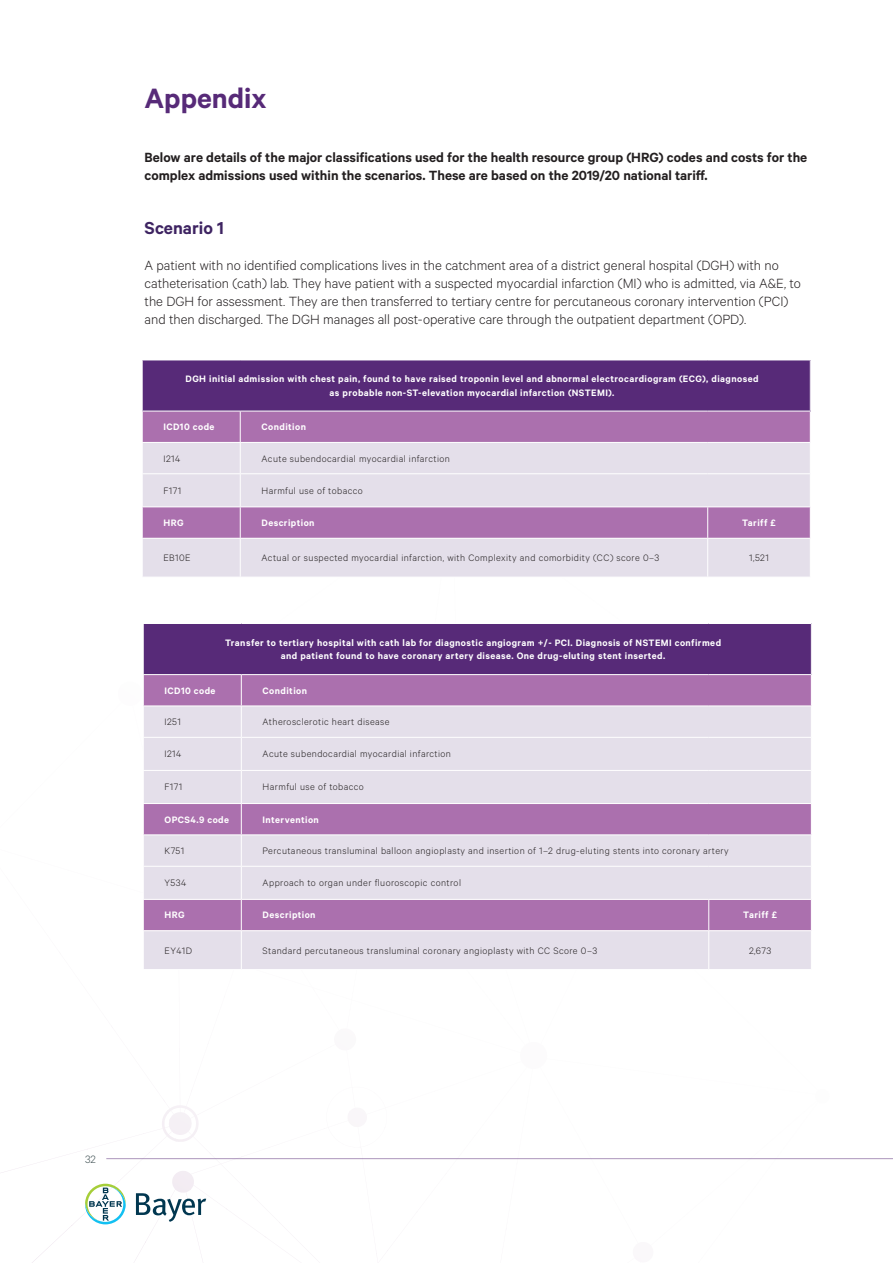
<style>
.page{position:relative;width:893px;height:1263px;background:#fff}
.page>*{position:absolute;margin:0;border:0;box-sizing:border-box;transform-origin:0 0}
.WHC-Heading-One-Sub{font:600 31.5px "Calibre";color:#572a78}
.WHC-Heading-Two-inte{font:600 19.5px "Calibre";color:#3e2462}
.WHC-Paragraph-normal{font:300 15px/18px "Calibre";color:#231f20}
.WHC-Paragraph-normal-2{font:600 15px/18px "Calibre";color:#231f20}
.Page_number{font:300 12px "Calibre";color:#425355}
.Table-normal-cell-co{font:300 10.5px "Calibre";letter-spacing:.04em;color:#231f20}
.Table-normal-cell-co-2{font:600 10.5px/13.5px "Calibre";letter-spacing:.04em;color:#fff;text-align:center}
</style>
<div class="page">
<img style="left:32px;top:1226px;width:39px;height:37px">
<img style="left:71px;top:1182px;width:47px;height:44px">
<img style="left:1px;top:1149px;width:87px;height:24px">
<hr style="left:106px;top:1158px;width:787px;height:1px;background:#572a78">
<svg style="left:85px;top:1184px;width:41px;height:40px"></svg>
<svg style="left:136px;top:1193px;width:70px;height:29px"></svg>
<div style="left:142px;top:360px;width:668px;height:51px;background:#572a78"></div>
<div style="left:143px;top:412px;width:667px;height:30px;background:#ab70ae"></div>
<svg style="left:143px;top:443px;width:667px;height:134px;background:#d7c5dc"></svg>
<hr style="left:142px;top:473px;width:98px;height:1px;background:#fff">
<hr style="left:142px;top:506px;width:98px;height:1px;background:#fff">
<hr style="left:240px;top:507px;width:1px;height:31px;background:#fff">
<hr style="left:707px;top:507px;width:1px;height:31px;background:#fff">
<hr style="left:142px;top:538px;width:98px;height:1px;background:#fff">
<hr style="left:240px;top:538px;width:468px;height:1px;background:#fff">
<hr style="left:240px;top:539px;width:1px;height:38px;background:#fff">
<hr style="left:708px;top:538px;width:103px;height:1px;background:#fff">
<hr style="left:707px;top:539px;width:1px;height:38px;background:#fff">
<hr style="left:142px;top:360px;width:98px;height:1px;background:#fff">
<hr style="left:142px;top:360px;width:1px;height:51px;background:#fff">
<hr style="left:240px;top:360px;width:468px;height:1px;background:#fff">
<hr style="left:708px;top:360px;width:103px;height:1px;background:#fff">
<hr style="left:240px;top:411px;width:1px;height:31px;background:#fff">
<hr style="left:240px;top:443px;width:1px;height:30px;background:#fff">
<hr style="left:240px;top:473px;width:468px;height:1px;background:#fff">
<hr style="left:240px;top:474px;width:1px;height:32px;background:#fff">
<hr style="left:708px;top:473px;width:103px;height:1px;background:#fff">
<hr style="left:240px;top:506px;width:468px;height:1px;background:#fff">
<hr style="left:708px;top:506px;width:103px;height:1px;background:#fff">
<div style="left:143px;top:623px;width:668px;height:52px;background:#572a78"></div>
<div style="left:144px;top:675px;width:667px;height:30px;background:#ab70ae"></div>
<svg style="left:144px;top:706px;width:667px;height:263px;background:#d6c5dc"></svg>
<hr style="left:143px;top:737px;width:98px;height:1px;background:#fff">
<hr style="left:143px;top:770px;width:98px;height:1px;background:#fff">
<hr style="left:143px;top:834px;width:98px;height:1px;background:#fff">
<hr style="left:143px;top:866px;width:98px;height:1px;background:#fff">
<hr style="left:143px;top:899px;width:98px;height:1px;background:#fff">
<hr style="left:241px;top:900px;width:1px;height:30px;background:#fff">
<hr style="left:708px;top:900px;width:1px;height:30px;background:#fff">
<hr style="left:143px;top:930px;width:98px;height:1px;background:#fff">
<hr style="left:241px;top:930px;width:468px;height:1px;background:#fff">
<hr style="left:241px;top:931px;width:1px;height:38px;background:#fff">
<hr style="left:709px;top:930px;width:103px;height:1px;background:#fff">
<hr style="left:708px;top:931px;width:1px;height:38px;background:#fff">
<hr style="left:143px;top:623px;width:98px;height:1px;background:#fff">
<hr style="left:143px;top:624px;width:1px;height:50px;background:#fff">
<hr style="left:241px;top:623px;width:468px;height:1px;background:#fff">
<hr style="left:709px;top:623px;width:103px;height:1px;background:#fff">
<hr style="left:143px;top:674px;width:98px;height:1px;background:#fff">
<hr style="left:143px;top:803px;width:98px;height:1px;background:#fff">
<hr style="left:241px;top:674px;width:468px;height:1px;background:#fff">
<hr style="left:241px;top:675px;width:1px;height:30px;background:#fff">
<hr style="left:709px;top:674px;width:103px;height:1px;background:#fff">
<hr style="left:241px;top:803px;width:468px;height:1px;background:#fff">
<hr style="left:241px;top:804px;width:1px;height:30px;background:#fff">
<hr style="left:709px;top:803px;width:103px;height:1px;background:#fff">
<hr style="left:241px;top:706px;width:1px;height:31px;background:#fff">
<hr style="left:241px;top:834px;width:468px;height:1px;background:#fff">
<hr style="left:241px;top:835px;width:1px;height:31px;background:#fff">
<hr style="left:709px;top:834px;width:103px;height:1px;background:#fff">
<hr style="left:241px;top:737px;width:468px;height:1px;background:#fff">
<hr style="left:241px;top:738px;width:1px;height:32px;background:#fff">
<hr style="left:709px;top:737px;width:103px;height:1px;background:#fff">
<hr style="left:241px;top:770px;width:468px;height:1px;background:#fff">
<hr style="left:241px;top:771px;width:1px;height:32px;background:#fff">
<hr style="left:709px;top:770px;width:103px;height:1px;background:#fff">
<hr style="left:241px;top:866px;width:468px;height:1px;background:#fff">
<hr style="left:241px;top:867px;width:1px;height:32px;background:#fff">
<hr style="left:709px;top:866px;width:103px;height:1px;background:#fff">
<hr style="left:241px;top:899px;width:468px;height:1px;background:#fff">
<hr style="left:709px;top:899px;width:103px;height:1px;background:#fff">
<p class="WHC-Heading-One-Sub" style="left:145px;top:79px;width:123px">Appendix</p>
<p class="WHC-Paragraph-normal-2" style="left:145px;top:148px;width:664px">Below are details of the major classifications used for the health resource group (HRG) codes and costs for the complex admissions used within the scenarios. These are based on the 2019/20 national tariff.</p>
<p class="WHC-Heading-Two-inte" style="left:145px;top:216px;width:81px">Scenario 1</p>
<p class="WHC-Paragraph-normal" style="left:145px;top:256px;width:658px">A patient with no identified complications lives in the catchment area of a district general hospital (DGH) with no catheterisation (cath) lab. They have patient with a suspected myocardial infarction (MI) who is admitted, via A&amp;E, to the DGH for assessment. They are then transferred to tertiary centre for percutaneous coronary intervention (PCI) and then discharged. The DGH manages all post-operative care through the outpatient department (OPD).</p>
<p class="Table-normal-cell-co-2" style="left:185px;top:372px;width:574px">DGH initial admission with chest pain, found to have raised troponin level and abnormal electrocardiogram (ECG), diagnosed as probable non-ST-elevation myocardial infarction (NSTEMI).</p>
<p class="Table-normal-cell-co-2" style="left:163px;top:420px;width:53px">ICD10 code</p>
<p class="Table-normal-cell-co-2" style="left:261px;top:420px;width:46px">Condition</p>
<p class="Table-normal-cell-co" style="left:163px;top:452px;width:18px">I214</p>
<p class="Table-normal-cell-co" style="left:261px;top:452px;width:190px">Acute subendocardial myocardial infarction</p>
<p class="Table-normal-cell-co" style="left:163px;top:484px;width:19px">F171</p>
<p class="Table-normal-cell-co" style="left:261px;top:484px;width:103px">Harmful use of tobacco</p>
<p class="Table-normal-cell-co-2" style="left:163px;top:516px;width:22px">HRG</p>
<p class="Table-normal-cell-co-2" style="left:261px;top:516px;width:55px">Description</p>
<p class="Table-normal-cell-co-2" style="left:742px;top:516px;width:35px">Tariff £</p>
<p class="Table-normal-cell-co" style="left:163px;top:552px;width:29px">EB10E</p>
<p class="Table-normal-cell-co" style="left:261px;top:552px;width:399px">Actual or suspected myocardial infarction, with Complexity and comorbidity (CC) score 0–3</p>
<p class="Table-normal-cell-co" style="left:749px;top:552px;width:21px">1,521</p>
<p class="Table-normal-cell-co-2" style="left:225px;top:635px;width:498px">Transfer to tertiary hospital with cath lab for diagnostic angiogram +/- PCI. Diagnosis of NSTEMI confirmed and patient found to have coronary artery disease. One drug-eluting stent inserted.</p>
<p class="Table-normal-cell-co-2" style="left:165px;top:683px;width:53px">ICD10 code</p>
<p class="Table-normal-cell-co-2" style="left:263px;top:683px;width:46px">Condition</p>
<p class="Table-normal-cell-co" style="left:165px;top:716px;width:18px">I251</p>
<p class="Table-normal-cell-co" style="left:263px;top:716px;width:129px">Atherosclerotic heart disease</p>
<p class="Table-normal-cell-co" style="left:165px;top:748px;width:18px">I214</p>
<p class="Table-normal-cell-co" style="left:263px;top:748px;width:190px">Acute subendocardial myocardial infarction</p>
<p class="Table-normal-cell-co" style="left:165px;top:781px;width:19px">F171</p>
<p class="Table-normal-cell-co" style="left:263px;top:781px;width:103px">Harmful use of tobacco</p>
<p class="Table-normal-cell-co-2" style="left:165px;top:812px;width:66px">OPCS4.9 code</p>
<p class="Table-normal-cell-co-2" style="left:263px;top:812px;width:58px">Intervention</p>
<p class="Table-normal-cell-co" style="left:165px;top:845px;width:21px">K751</p>
<p class="Table-normal-cell-co" style="left:263px;top:845px;width:468px">Percutaneous transluminal balloon angioplasty and insertion of 1–2 drug-eluting stents into coronary artery</p>
<p class="Table-normal-cell-co" style="left:165px;top:877px;width:23px">Y534</p>
<p class="Table-normal-cell-co" style="left:263px;top:877px;width:200px">Approach to organ under fluoroscopic control</p>
<p class="Table-normal-cell-co-2" style="left:165px;top:908px;width:22px">HRG</p>
<p class="Table-normal-cell-co-2" style="left:263px;top:908px;width:55px">Description</p>
<p class="Table-normal-cell-co-2" style="left:743px;top:908px;width:35px">Tariff £</p>
<p class="Table-normal-cell-co" style="left:165px;top:944px;width:29px">EY41D</p>
<p class="Table-normal-cell-co" style="left:263px;top:944px;width:336px">Standard percutaneous transluminal coronary angioplasty with CC Score 0–3</p>
<p class="Table-normal-cell-co" style="left:749px;top:944px;width:24px">2,673</p>
<p class="Page_number" style="left:85px;top:1152px;width:12px">32</p>
</div>
